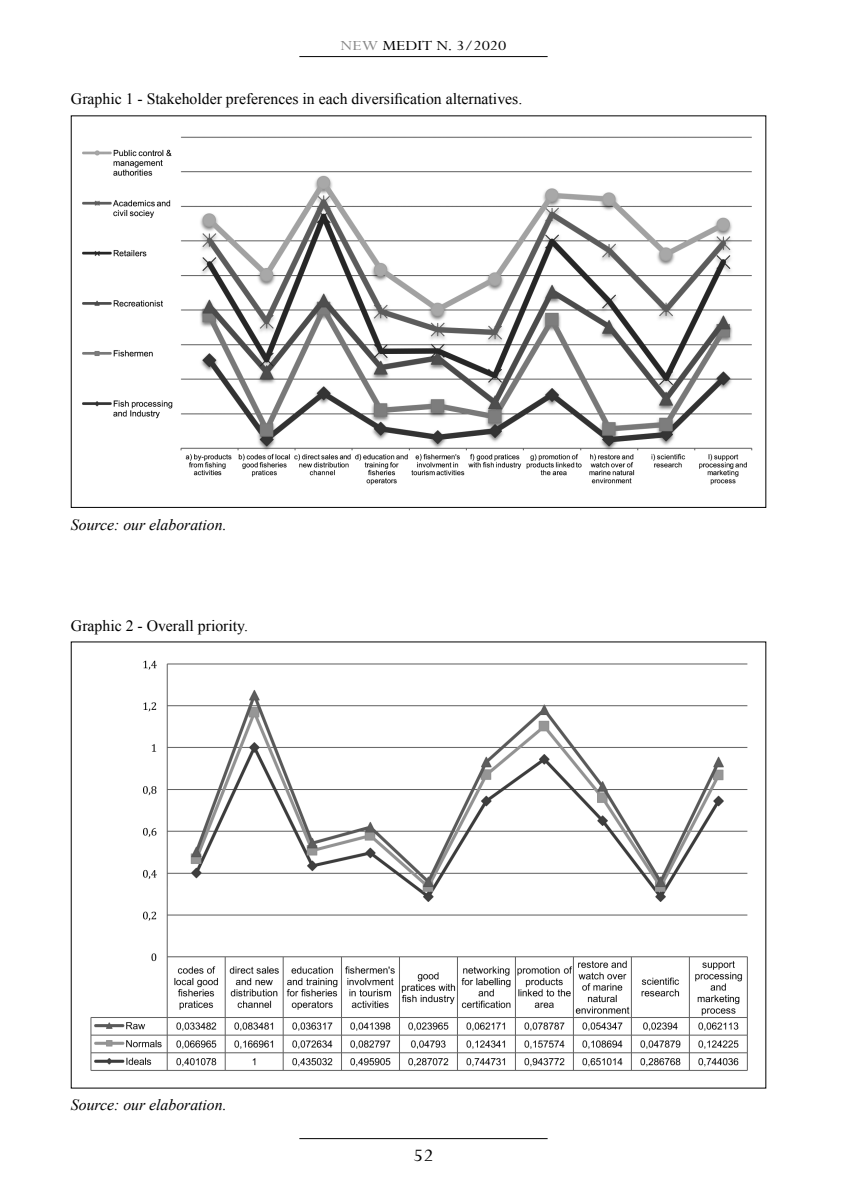
<style>
.page{position:relative;width:847px;height:1199px;background:#fff}
.page>*{position:absolute;margin:0;border:0;box-sizing:border-box;transform-origin:0 0}
.t1{font:19.6px "Perpetua Std";color:#000;scale:1.15 1}
._10_dida{font:15.75px "Times New Roman";color:#000}
._10_fonte{font:italic 15.75px "Times New Roman";color:#000}
.t2{font:15.75px "Perpetua Std";color:#000;scale:1.15 1}
.s1{color:#878787}
</style>
<div class="page">
<hr style="left:299px;top:56px;width:248px;height:1px;background:#000">
<hr style="left:299px;top:1138px;width:248px;height:1px;background:#000">
<img style="left:82px;top:136px;width:671px;height:349px">
<img style="left:90px;top:660px;width:658px;height:411px">
<p class="t2" style="left:340px;top:37px;width:146px"><span class="s1">NEW</span> MEDIT N. 3/2020</p>
<p class="_10_dida" style="left:71px;top:89px;width:452px">Graphic 1 - Stakeholder preferences in each diversification alternatives.</p>
<p class="_10_fonte" style="left:71px;top:513px;width:157px">Source: our elaboration.</p>
<p class="_10_dida" style="left:71px;top:614px;width:178px">Graphic 2 - Overall priority.</p>
<p class="_10_fonte" style="left:71px;top:1093px;width:157px">Source: our elaboration.</p>
<p class="t1" style="left:413px;top:1145px;width:19px">52</p>
</div>
